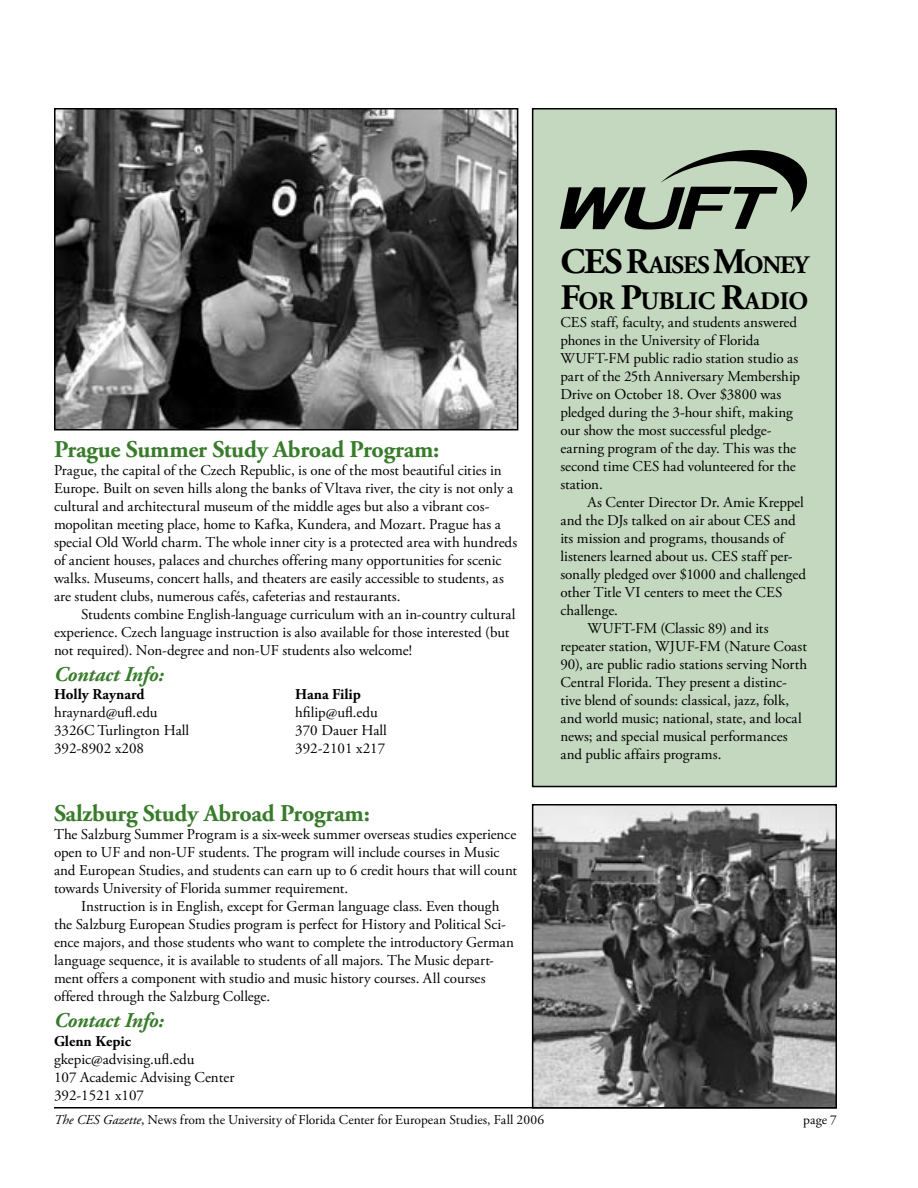
<style>
.page{position:relative;width:918px;height:1188px;background:#fff}
.page>*{position:absolute;margin:0;border:0;box-sizing:border-box;transform-origin:0 0}
.t1{font:700 36px "Adobe Garamond Pro";color:#000}
.t2{font:700 25.2px/36px "Adobe Garamond Pro";letter-spacing:-.03em;color:#000;text-align:right}
.t3{font:700 24px "Adobe Garamond Pro";letter-spacing:-.01em;color:#387c2b}
.t4{font:italic 700 21px "Adobe Garamond Pro";letter-spacing:-.01em;color:#387c2b}
.t5{font:15px/18px "Adobe Garamond Pro";color:#000}
.t6{font:700 15px "Adobe Garamond Pro";color:#000}
.t7{font:13.5px "Adobe Garamond Pro";color:#000}
.s1{font-size:36px}
.s2{font-style:italic}
</style>
<div class="page">
<hr style="left:54px;top:1107px;width:783px;height:1px;background:#000">
<img style="left:535px;top:807px;width:299px;height:298px">
<div style="left:532px;top:804px;width:305px;height:304px;border:2px solid #000"></div>
<div style="left:533px;top:109px;width:303px;height:678px;background:#c3d8bf"></div>
<div style="left:532px;top:108px;width:305px;height:679px;border:2px solid #000"></div>
<svg style="left:560px;top:150px;width:248px;height:80px"></svg>
<img style="left:57px;top:111px;width:458px;height:316px">
<div style="left:54px;top:108px;width:464px;height:322px;border:2px solid #000"></div>
<h3 class="t3" style="left:54px;top:435px;width:387px">Prague Summer Study Abroad Program:</h3>
<p class="t5" style="left:54px;top:461px;width:465px">Prague, the capital of the Czech Republic, is one of the most beautiful cities in Europe. Built on seven hills along the banks of Vltava river, the city is not only a cultural and architectural museum of the middle ages but also a vibrant cos&shy;mopolitan meeting place, home to Kafka, Kundera, and Mozart. Prague has a special Old World charm. The whole inner city is a protected area with hundreds of ancient houses, palaces and churches offering many opportunities for scenic walks. Museums, concert halls, and theaters are easily accessible to students, as are student clubs, numerous cafés, cafeterias and restaurants.</p>
<p class="t5" style="left:54px;top:605px;width:463px;text-indent:27px">Students combine English-language curriculum with an in-country cultural experience. Czech language instruction is also available for those interested (but not required). Non-degree and non-UF students also welcome!</p>
<p class="t6" style="left:54px;top:686px;width:92px">Holly Raynard</p>
<p class="t5" style="left:54px;top:704px;width:137px">hraynard@ufl.edu<br>33 26C Turlington Hall<br>392-8902 x208</p>
<h3 class="t4" style="left:54px;top:662px;width:111px">Contact Info:</h3>
<p class="t6" style="left:295px;top:686px;width:67px">Hana Filip</p>
<p class="t5" style="left:295px;top:704px;width:93px">hfilip@ufl.edu<br>370 Dauer Hall<br>392-2101 x217</p>
<h3 class="t3" style="left:54px;top:800px;width:317px">Salzburg Study Abroad Program:</h3>
<p class="t5" style="left:54px;top:826px;width:465px">The Salzburg Summer Program is a six-week summer overseas studies experience open to UF and non-UF students. The program will include courses in Music and European Studies, and students can earn up to 6 credit hours that will count towards University of Florida summer requirement.</p>
<p class="t5" style="left:54px;top:898px;width:462px;text-indent:27px">Instruction is in English, except for German language class. Even though the Salzburg European Studies program is perfect for History and Political Sci&shy;ence majors, and those students who want to complete the introductory German language sequence, it is available to students of all majors. The Music depart&shy;ment offers a component with studio and music history courses. All courses offered through the Salzburg College.</p>
<p class="t6" style="left:54px;top:1032px;width:79px">Glenn Kepic</p>
<p class="t5" style="left:54px;top:1051px;width:182px">gkepic@advising.ufl.edu<br>107 Academic Advising Center<br>392-1521 x107</p>
<h3 class="t4" style="left:54px;top:1009px;width:111px">Contact Info:</h3>
<h1 class="t1" style="left:560px;top:240px;width:21px">CES</h1>
<h2 class="t2" style="left:560px;top:247px;width:252px"><span class="s1">R</span>aises <span class="s1">M</span>oney<br><span class="s1">F</span>or <span class="s1">P</span>ublic <span class="s1">R</span>adio</h2>
<p class="t5" style="left:560px;top:314px;width:241px">CES staff, faculty, and students answered phones in the University of Florida WUFT-FM public radio station studio as part of the 25th Anniversary Membership Drive on October 18. Over $3800 was pledged during the 3-hour shift, making our show the most successful pledge&shy;earning program of the day. This was the second time CES had volunteered for the station.</p>
<p class="t5" style="left:587px;top:494px;width:218px">As Center Director Dr. Amie Kreppel</p>
<p class="t5" style="left:560px;top:512px;width:237px">and the DJs talked on air about CES and</p>
<p class="t5" style="left:560px;top:530px;width:225px">its mission and programs, thousands of</p>
<p class="t5" style="left:560px;top:548px;width:234px">listeners learned about us. CES staff per-</p>
<p class="t5" style="left:560px;top:566px;width:247px">sonally pledged over $1000 and challenged</p>
<p class="t5" style="left:560px;top:584px;width:223px">other Title VI centers to meet the CES</p>
<p class="t5" style="left:560px;top:602px;width:59px">challenge.</p>
<p class="t5" style="left:587px;top:620px;width:183px">WUFT-FM (Classic 89) and its</p>
<p class="t5" style="left:560px;top:638px;width:248px">repeater station, WJUF-FM (Nature Coast</p>
<p class="t5" style="left:560px;top:656px;width:248px">90), are public radio stations serving North</p>
<p class="t5" style="left:560px;top:674px;width:228px">Central Florida. They present a distinc-</p>
<p class="t5" style="left:560px;top:692px;width:230px">tive blend of sounds: classical, jazz, folk,</p>
<p class="t5" style="left:560px;top:710px;width:243px">and world music; national, state, and local</p>
<p class="t5" style="left:560px;top:728px;width:229px">news; and special musical performances</p>
<p class="t5" style="left:560px;top:746px;width:163px">and public affairs programs.</p>
<p class="t7" style="left:54px;top:1111px;width:492px"><span class="s2">The CES Gazette</span>, News from the University of Florida Center for European Studies, Fall 2006</p>
<p class="t7" style="left:803px;top:1111px;width:25px">page</p>
</div>
